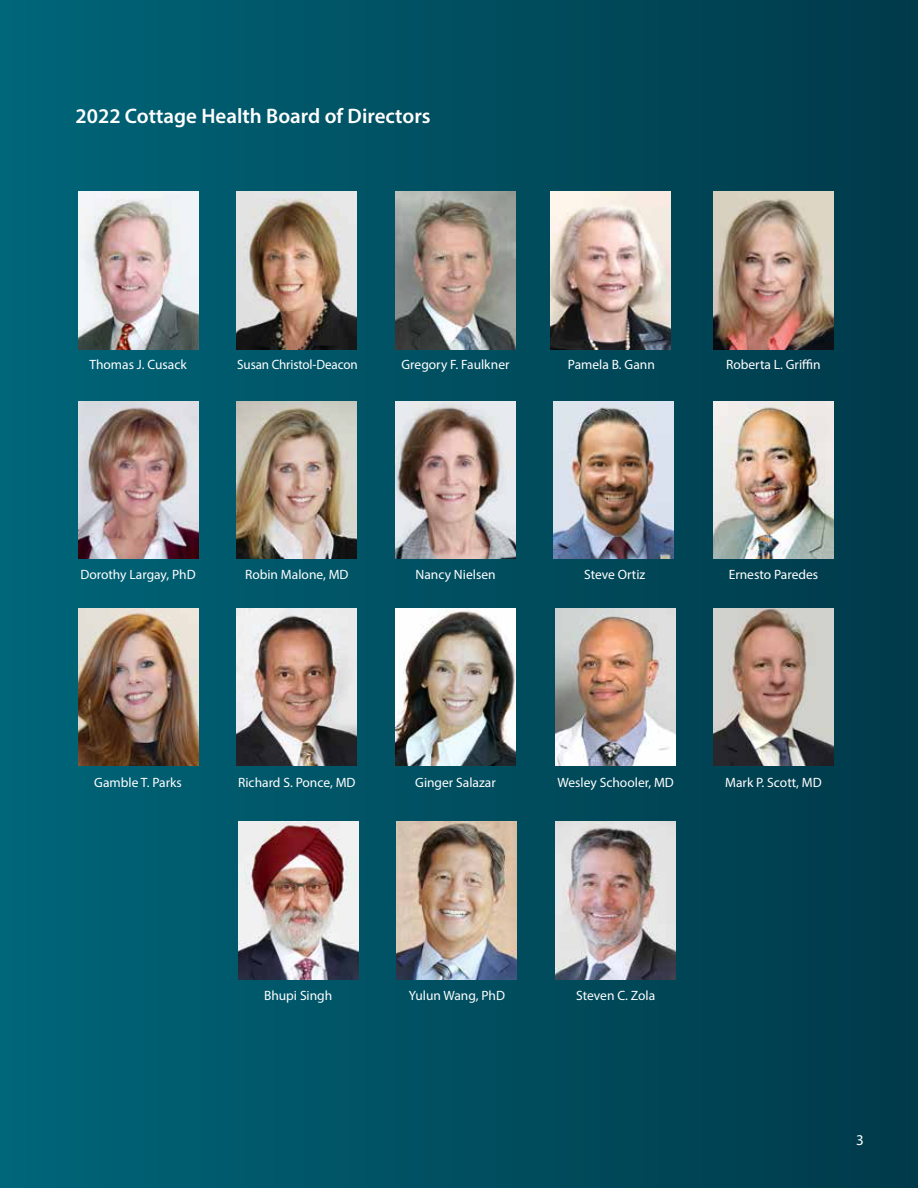
<style>
.page{position:relative;width:918px;height:1188px;background:#fff}
.page>*{position:absolute;margin:0;border:0;box-sizing:border-box;transform-origin:0 0}
.t1{font:600 21px "Myriad Pro";color:#fff}
.t2{font:15px "Myriad Pro";color:#fff}
.t3{font:13.5px "Myriad Pro";color:#fff}
</style>
<div class="page">
<div style="left:0;top:0;width:918px;height:1188px;background:linear-gradient(to right,#026679,#003a4a)"></div>
<img style="left:78px;top:192px;width:120px;height:157px">
<img style="left:78px;top:401px;width:120px;height:158px">
<img style="left:78px;top:609px;width:120px;height:157px">
<img style="left:238px;top:822px;width:120px;height:157px">
<img style="left:397px;top:822px;width:120px;height:157px">
<img style="left:556px;top:822px;width:120px;height:157px">
<img style="left:237px;top:609px;width:120px;height:157px">
<img style="left:396px;top:609px;width:120px;height:157px">
<img style="left:556px;top:609px;width:120px;height:157px">
<img style="left:713px;top:609px;width:120px;height:157px">
<img style="left:237px;top:401px;width:120px;height:158px">
<img style="left:396px;top:401px;width:120px;height:158px">
<img style="left:554px;top:401px;width:120px;height:158px">
<img style="left:713px;top:401px;width:120px;height:158px">
<img style="left:237px;top:192px;width:120px;height:157px">
<img style="left:396px;top:192px;width:120px;height:157px">
<img style="left:551px;top:192px;width:120px;height:157px">
<img style="left:713px;top:192px;width:120px;height:157px">
<h1 class="t1" style="left:76px;top:102px;width:357px">2022 Cottage Health Board of Directors</h1>
<p class="t3" style="left:89px;top:356px;width:99px">Thomas J. Cusack</p>
<p class="t3" style="left:237px;top:356px;width:122px">Susan Christol-Deacon</p>
<p class="t3" style="left:402px;top:356px;width:109px">Gregory F. Faulkner</p>
<p class="t3" style="left:568px;top:356px;width:89px">Pamela B. Gann</p>
<p class="t3" style="left:726px;top:356px;width:96px">Roberta L. Griffin</p>
<p class="t3" style="left:80px;top:566px;width:117px">Dorothy Largay, PhD</p>
<p class="t3" style="left:245px;top:566px;width:105px">Robin Malone, MD</p>
<p class="t3" style="left:416px;top:566px;width:82px">Nancy Nielsen</p>
<p class="t3" style="left:584px;top:566px;width:63px">Steve Ortiz</p>
<p class="t3" style="left:729px;top:566px;width:91px">Ernesto Paredes</p>
<p class="t3" style="left:94px;top:774px;width:89px">Gamble T. Parks</p>
<p class="t3" style="left:238px;top:774px;width:119px">Richard S. Ponce, MD</p>
<p class="t3" style="left:415px;top:774px;width:82px">Ginger Salazar</p>
<p class="t3" style="left:557px;top:774px;width:118px">Wesley Schooler, MD</p>
<p class="t3" style="left:725px;top:774px;width:98px">Mark P. Scott, MD</p>
<p class="t3" style="left:264px;top:987px;width:70px">Bhupi Singh</p>
<p class="t3" style="left:409px;top:987px;width:98px">Yulun Wang, PhD</p>
<p class="t3" style="left:576px;top:987px;width:81px">Steven C. Zola</p>
<p class="t2" style="left:856px;top:1131px;width:9px">3</p>
</div>
